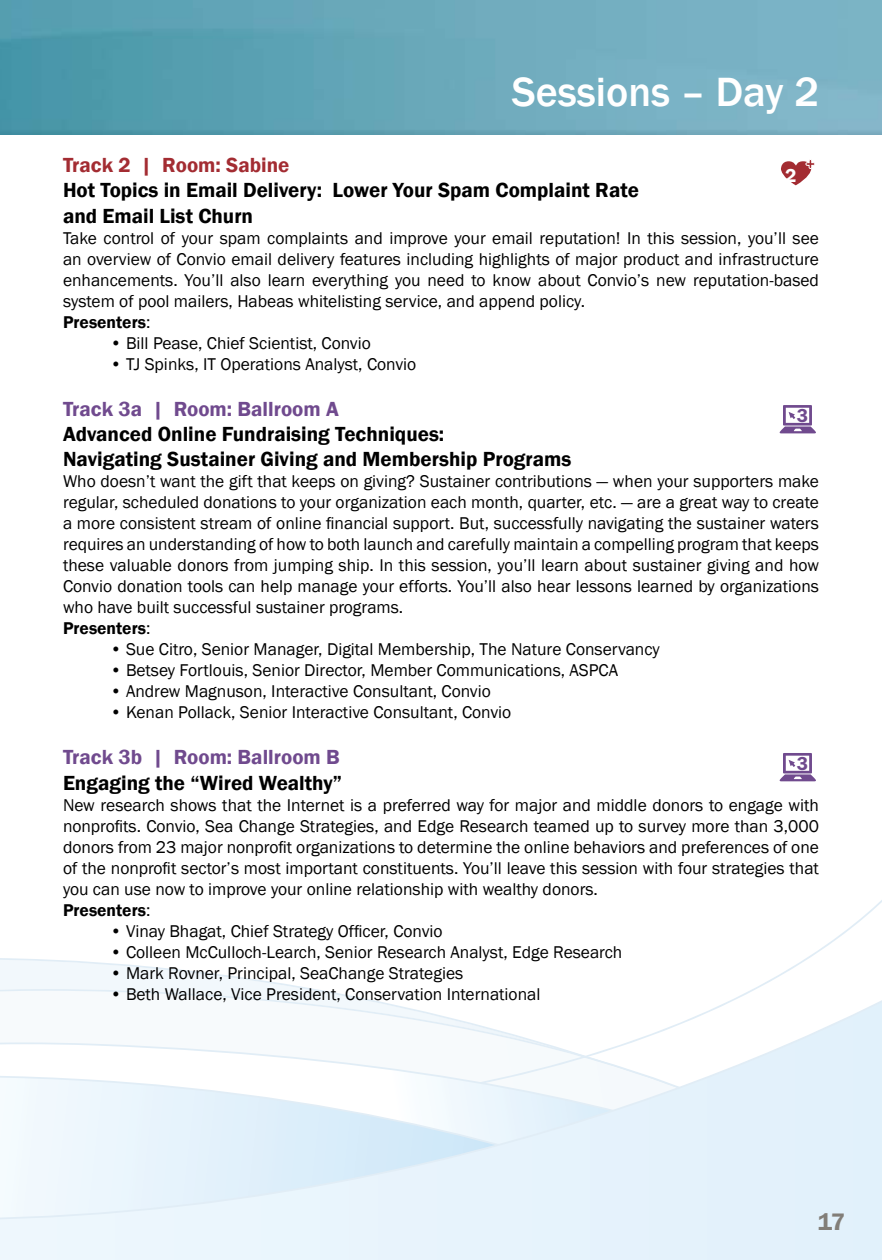
<style>
.page{position:relative;width:882px;height:1260px;background:#fff}
.page>*{position:absolute;margin:0;border:0;box-sizing:border-box;transform-origin:0 0}
.t1{font:500 42px "Franklin Gothic";color:#fff}
.t2{font:600 24.5px "Franklin Gothic";color:#827e78}
.t3{font:600 21px/25.2px "Franklin Gothic";color:#000}
.t4{font:600 21px "Franklin Gothic";color:#704a8e}
.t5{font:600 21px "Franklin Gothic";color:#a32c32}
.t6{font:600 19.43px "Franklin Gothic";color:#704a8e}
.t7{font:600 19.43px "Franklin Gothic";color:#d5701b}
.t8{font:17.5px/21px "Franklin Gothic";color:#000}
.s1{font-weight:600}
.s2{color:#fff}
</style>
<div class="page">
<img style="left:0;top:0;width:882px;height:135px">
<svg style="left:0;top:948px;width:882px;height:312px"></svg>
<svg style="left:780px;top:405px;width:36px;height:28px"></svg>
<svg style="left:781px;top:160px;width:34px;height:25px"></svg>
<svg style="left:780px;top:753px;width:36px;height:28px"></svg>
<h1 class="t1" style="left:512px;top:66px;width:309px">Sessions – Day 2</h1>
<p class="t5" style="left:63px;top:152px;width:228px">Track 2 | Room: Sabine</p>
<p class="t3" style="left:63px;top:178px;width:577px">Hot Topics in Email Delivery: Lower Your Spam Complaint Rate and Email List Churn</p>
<p class="t8" style="left:63px;top:228px;width:758px">Take control of your spam complaints and improve your email reputation! In this session, you’ll see an overview of Convio email delivery features including highlights of major product and infrastructure enhancements. You’ll also learn everything you need to know about Convio’s new reputation-based system of pool mailers, Habeas whitelisting service, and append policy.<br><span class="s1">Presenters</span>:</p>
<p class="t8" style="left:110px;top:333px;width:262px">• Bill Pease, Chief Scientist, Convio</p>
<p class="t8" style="left:110px;top:354px;width:308px">• TJ Spinks, IT Operations Analyst, Convio</p>
<p class="t4" style="left:63px;top:396px;width:277px">Track 3a | Room: Ballroom A</p>
<p class="t3" style="left:63px;top:422px;width:510px">Advanced Online Fundraising Techniques:<br>Navigating Sustainer Giving and Membership Programs</p>
<p class="t8" style="left:63px;top:471px;width:758px">Who doesn’t want the gift that keeps on giving? Sustainer contributions — when your supporters make regular, scheduled donations to your organization each month, quarter, etc. — are a great way to create a more consistent stream of online financial support. But, successfully navigating the sustainer waters requires an understanding of how to both launch and carefully maintain a compelling program that keeps these valuable donors from jumping ship. In this session, you’ll learn about sustainer giving and how Convio donation tools can help manage your efforts. You’ll also hear lessons learned by organizations who have built successful sustainer programs.<br><span class="s1">Presenters</span>:</p>
<p class="t8" style="left:110px;top:639px;width:551px">• Sue Citro, Senior Manager, Digital Membership, The Nature Conservancy</p>
<p class="t8" style="left:110px;top:660px;width:509px">• Betsey Fortlouis, Senior Director, Member Communications, ASPCA</p>
<p class="t8" style="left:110px;top:681px;width:382px">• Andrew Magnuson, Interactive Consultant, Convio</p>
<p class="t8" style="left:110px;top:702px;width:403px">• Kenan Pollack, Senior Interactive Consultant, Convio</p>
<p class="t4" style="left:63px;top:744px;width:278px">Track 3b | Room: Ballroom B</p>
<p class="t3" style="left:63px;top:770px;width:281px">Engaging the “Wired Wealthy”</p>
<p class="t8" style="left:63px;top:795px;width:758px">New research shows that the Internet is a preferred way for major and middle donors to engage with nonprofits. Convio, Sea Change Strategies, and Edge Research teamed up to survey more than 3,000 donors from 23 major nonprofit organizations to determine the online behaviors and preferences of one of the nonprofit sector’s most important constituents. You’ll leave this session with four strategies that you can use now to improve your online relationship with wealthy donors.<br><span class="s1">Presenters</span>:</p>
<p class="t8" style="left:110px;top:921px;width:334px">• Vinay Bhagat, Chief Strategy Officer, Convio</p>
<p class="t8" style="left:110px;top:942px;width:514px">• Colleen McCulloch-Learch, Senior Research Analyst, Edge Research</p>
<p class="t8" style="left:110px;top:963px;width:355px">• Mark Rovner, Principal, SeaChange Strategies</p>
<p class="t8" style="left:110px;top:984px;width:432px">• Beth Wallace, Vice President, Conservation International</p>
<p class="t7" style="left:752px;top:163px;width:46px">4 <span class="s2">2</span></p>
<p class="t6" style="left:797px;top:404px;width:13px">3</p>
<p class="t6" style="left:797px;top:751px;width:13px">3</p>
<h2 class="t2" style="left:818px;top:1207px;width:29px">17</h2>
</div>
